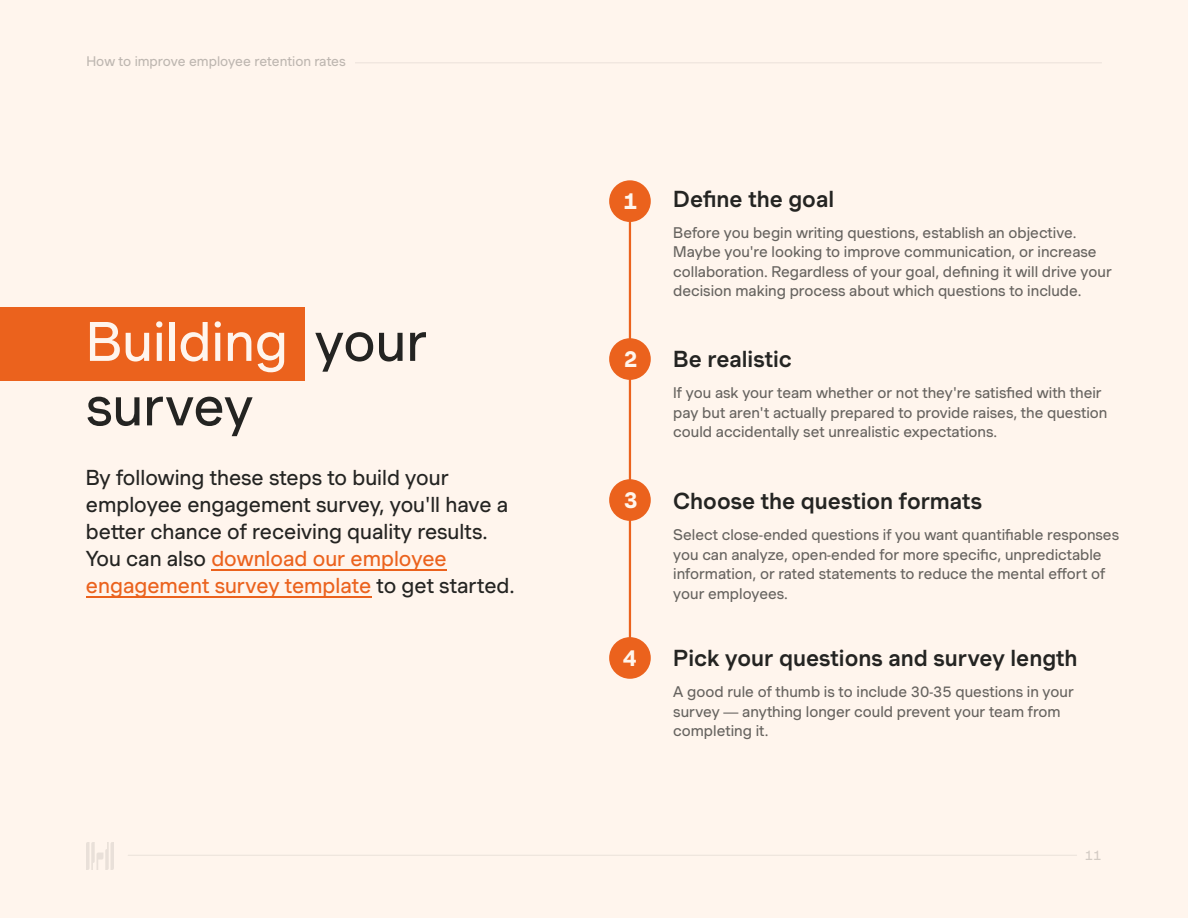
<style>
.page{position:relative;width:1188px;height:918px;background:#fff5ed}
.page>*{position:absolute;margin:0;border:0;box-sizing:border-box;transform-origin:0 0}
.t1{font:54px/64.5px "Muoto";color:#242422}
.t2{font:500 22.5px "Muoto";color:#242422}
.t3{font:700 22.5px "Muoto";color:#fff5ed}
.t4{font:21px/27px "Muoto";color:#242422}
.t5{font:15px/19.5px "Muoto";color:rgb(36 36 34/.7)}
.t6{font:13.5px "Muoto";color:rgb(36 36 34/.3)}
.t7{font:13.5px "Muoto";color:rgb(36 36 34/.2)}
.s1{color:#fff5ed}
.s2{color:#eb621d}
</style>
<div class="page">
<hr style="left:128px;top:855px;width:949px;height:1px;background:#efe6de">
<img style="left:86px;top:843px;width:27px;height:27px">
<hr style="left:86px;top:62px;width:1016px;height:1px;background:#f1e7e0">
<div style="left:72px;top:48px;width:282px;height:27px;background:#fff5ed"></div>
<div style="left:0;top:307px;width:305px;height:74px;background:#eb621d"></div>
<hr style="left:211px;top:569px;width:236px;height:2px;background:#eb621d">
<hr style="left:86px;top:596px;width:285px;height:2px;background:#eb621d">
<div style="left:609px;top:180px;width:42px;height:42px;background:#eb621d;border-radius:50%"></div>
<hr style="left:629px;top:215px;width:2px;height:450px;background:#eb621d">
<div style="left:609px;top:338px;width:42px;height:42px;background:#eb621d;border-radius:50%"></div>
<div style="left:609px;top:479px;width:42px;height:42px;background:#eb621d;border-radius:50%"></div>
<div style="left:609px;top:637px;width:42px;height:42px;background:#eb621d;border-radius:50%"></div>
<p class="t6" style="left:86px;top:53px;width:261px">How to improve employee retention rates</p>
<h1 class="t1" style="left:86px;top:309px;width:343px"><span class="s1">Building</span> your survey</h1>
<h3 class="t4" style="left:86px;top:464px;width:430px">By following these steps to build your employee engagement survey, you'll have a better chance of receiving quality results.<br>You can also <span class="s2">download our employee engagement survey template</span> to get started.</h3>
<h2 class="t3" style="left:623px;top:187px;width:15px">1</h2>
<h2 class="t2" style="left:673px;top:186px;width:162px">Define the goal</h2>
<p class="t5" style="left:673px;top:223px;width:440px">Before you begin writing questions, establish an objective.<br>Maybe you're looking to improve communication, or increase collaboration. Regardless of your goal, defining it will drive your decision making process about which questions to include.</p>
<h2 class="t3" style="left:624px;top:345px;width:15px">2</h2>
<h2 class="t2" style="left:673px;top:346px;width:120px">Be realistic</h2>
<p class="t5" style="left:673px;top:383px;width:436px">If you ask your team whether or not they're satisfied with their pay but aren't actually prepared to provide raises, the question could accidentally set unrealistic expectations.</p>
<h2 class="t3" style="left:624px;top:486px;width:15px">3</h2>
<h2 class="t2" style="left:673px;top:487px;width:310px">Choose the question formats</h2>
<p class="t5" style="left:673px;top:525px;width:447px">Select close-ended questions if you want quantifiable responses you can analyze, open-ended for more specific, unpredictable information, or rated statements to reduce the mental effort of your employees.</p>
<h2 class="t3" style="left:623px;top:644px;width:15px">4</h2>
<h2 class="t2" style="left:673px;top:645px;width:406px">Pick your questions and survey length</h2>
<p class="t5" style="left:673px;top:682px;width:402px">A good rule of thumb is to include 30-35 questions in your survey — anything longer could prevent your team from completing it.</p>
<p class="t7" style="left:1085px;top:847px;width:18px">11</p>
</div>
